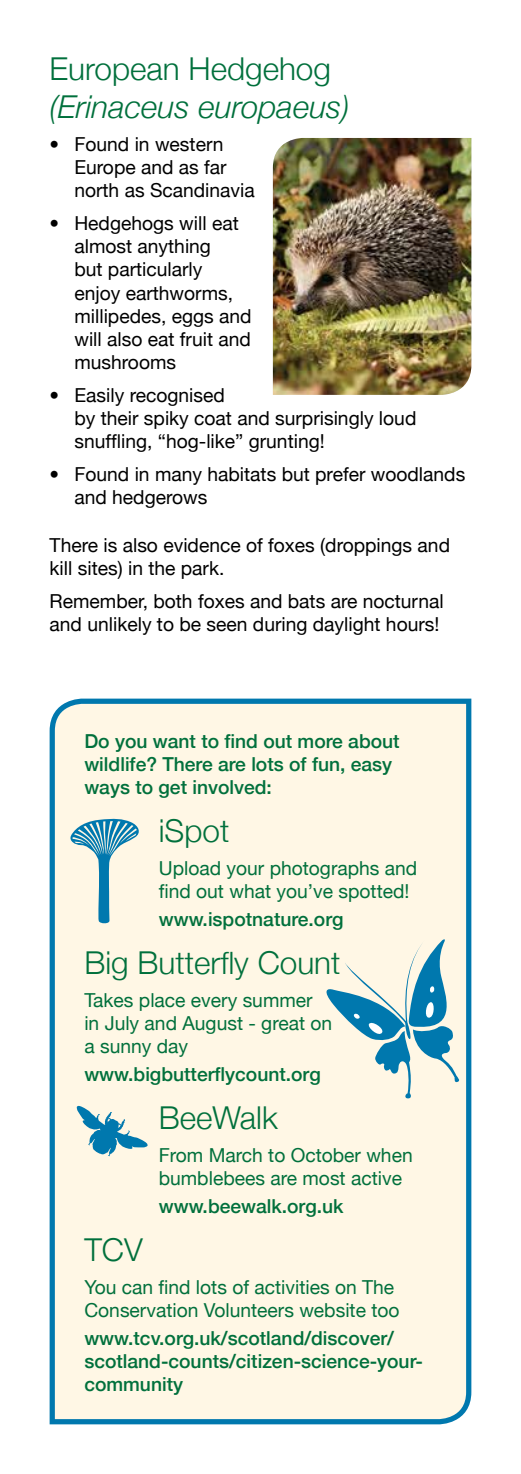
<style>
.page{position:relative;width:521px;height:1474px;background:#fff}
.page>*{position:absolute;margin:0;border:0;box-sizing:border-box;transform-origin:0 0}
.t1{font:300 31.5px "Helvetica Neue";color:#00703c}
.t2{font:italic 300 31.5px "Helvetica Neue";color:#00703c}
.t3{font:19.25px/23.1px "Helvetica Neue";color:#000}
.t4{font:500 19.25px/23.1px "Helvetica Neue";color:#00703c}
.t5{font:19.25px/23.1px "Helvetica Neue";color:#00703c}
</style>
<div class="page">
<img style="left:273px;top:138px;width:198px;height:257px">
<div style="left:49px;top:698px;width:423px;height:727px;background:#fff7e5"></div>
<svg style="left:322px;top:938px;width:139px;height:160px;background:#bad4d6"></svg>
<svg style="left:77px;top:1105px;width:71px;height:51px;background:#9ec7d0"></svg>
<svg style="left:69px;top:818px;width:73px;height:106px;background:#bfd7d7"></svg>
<h1 class="t1" style="left:50px;top:50px;width:283px">European Hedgehog</h1>
<h1 class="t2" style="left:50px;top:88px;width:301px">(Erinaceus europaeus)</h1>
<p class="t3" style="left:74px;top:132px;width:182px;text-indent:-25px">• Found in western<br>Europe and as far north as Scandinavia</p>
<p class="t3" style="left:74px;top:211px;width:179px;text-indent:-25px">• Hedgehogs will eat almost anything<br>but particularly enjoy earthworms, millipedes, eggs and will also eat fruit and mushrooms</p>
<p class="t3" style="left:74px;top:383px;width:343px;text-indent:-25px">• Easily recognised<br>by their spiky coat and surprisingly loud snuffling, “hog-like” grunting!</p>
<p class="t3" style="left:74px;top:462px;width:392px;text-indent:-25px">• Found in many habitats but prefer woodlands and hedgerows</p>
<p class="t3" style="left:50px;top:533px;width:402px">There is also evidence of foxes (droppings and kill sites) in the park.</p>
<p class="t3" style="left:50px;top:589px;width:396px">Remember, both foxes and bats are nocturnal and unlikely to be seen during daylight hours!</p>
<p class="t4" style="left:84px;top:728px;width:317px">Do you want to find out more about wildlife? There are lots of fun, easy ways to get involved:</p>
<h1 class="t1" style="left:159px;top:811px;width:72px">iSpot</h1>
<p class="t5" style="left:159px;top:856px;width:260px">Upload your photographs and find out what you’ve spotted!</p>
<p class="t4" style="left:159px;top:906px;width:186px">www.ispotnature.org</p>
<h1 class="t1" style="left:84px;top:943px;width:258px">Big Butterfly Count</h1>
<p class="t5" style="left:84px;top:988px;width:249px">Takes place every summer in July and August - great on a sunny day</p>
<p class="t4" style="left:84px;top:1061px;width:238px">www.bigbutterflycount.org</p>
<h1 class="t1" style="left:159px;top:1098px;width:121px">BeeWalk</h1>
<p class="t5" style="left:159px;top:1143px;width:255px">From March to October when bumblebees are most active</p>
<p class="t4" style="left:159px;top:1193px;width:186px">www.beewalk.org.uk</p>
<h1 class="t1" style="left:84px;top:1230px;width:60px">TCV</h1>
<p class="t5" style="left:84px;top:1275px;width:317px">You can find lots of activities on The<br>Conservation Volunteers website too</p>
<p class="t4" style="left:84px;top:1325px;width:340px">www.tcv.org.uk/scotland/discover/ scotland-counts/citizen-science-your&shy;community</p>
</div>
